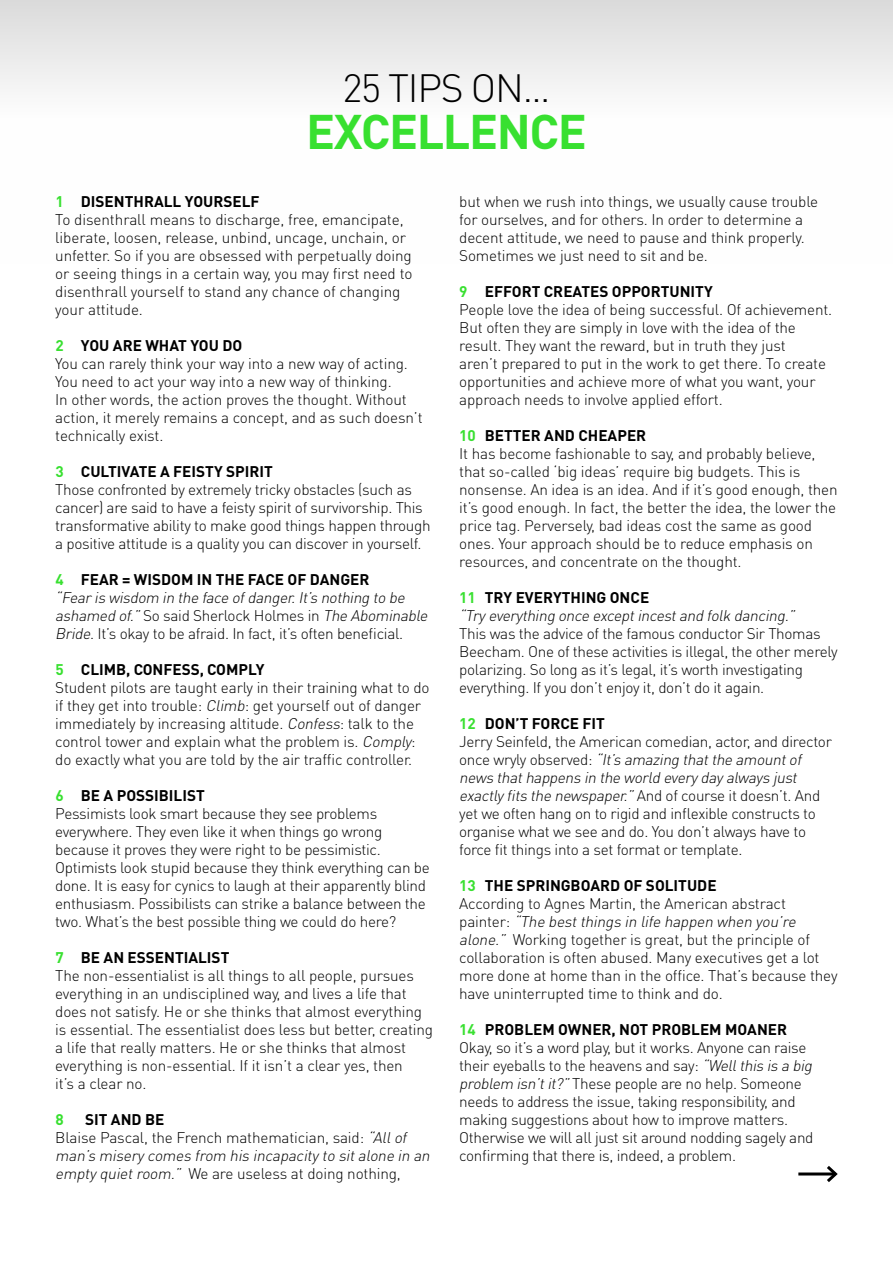
<style>
.page{position:relative;width:893px;height:1263px;background:#fff}
.page>*{position:absolute;margin:0;border:0;box-sizing:border-box;transform-origin:0 0}
.t1{font:700 48px "DIN Pro";letter-spacing:-.03em;color:#38e030}
.t2{font:300 39px "DIN Pro";letter-spacing:-.03em;color:#000}
.t3{font:300 15.3px/18px "DIN Pro";letter-spacing:-.01em;color:#000}
.t4{font:italic 300 15.3px/18px "DIN Pro";color:#000}
.t5{font:700 15.3px "DIN Pro";color:#38e030}
.s1{font-weight:700;color:#38e030}
.s2{font-weight:700}
.s3{font-weight:700;font-style:normal;color:#38e030}
.s4{font-weight:700;font-style:normal}
.s5{font-style:normal}
.s6{font-style:italic}
</style>
<div class="page">
<div style="left:0;top:0;width:893px;height:263px;background:linear-gradient(to bottom,#e5e5e5,#fff)"></div>
<hr style="left:798px;top:1172px;width:37px;height:3px;background:#000">
<svg style="left:824px;top:1166px;width:14px;height:16px"></svg>
<h2 class="t2" style="left:342px;top:62px;width:209px">25 TIPS ON...</h2>
<h1 class="t1" style="left:306px;top:99px;width:282px">EXCELLENCE</h1>
<p class="t3" style="left:55px;top:192px;width:359px"><span class="s1">1</span> <span class="s2">DISENTHRALL YOURSELF<br></span>To disenthrall means to discharge, free, emancipate, liberate, loosen, release, unbind, uncage, unchain, or unfetter. So if you are obsessed with perpetually doing or seeing things in a certain way, you may first need to disenthrall yourself to stand any chance of changing your attitude.</p>
<p class="t3" style="left:55px;top:336px;width:369px"><span class="s1">2</span> <span class="s2">YOU ARE WHAT YOU DO<br></span>You can rarely think your way into a new way of acting.<br>You need to act your way into a new way of thinking.<br>In other words, the action proves the thought. Without action, it merely remains a concept, and as such doesn’t technically exist.</p>
<p class="t3" style="left:55px;top:462px;width:377px"><span class="s1">3</span> <span class="s2">CULTIVATE A FEISTY SPIRIT<br></span>Those confronted by extremely tricky obstacles (such as cancer) are said to have a feisty spirit of survivorship. This transformative ability to make good things happen through a positive attitude is a quality you can discover in yourself.</p>
<p class="t4" style="left:55px;top:570px;width:377px"><span class="s3">4</span> <span class="s4">FEAR = WISDOM IN THE FACE OF DANGER<br></span>“Fearis wisdom in the face ofdanger.It’s nothing to be ashamed of.”<span class="s5">So sa i d S h e rlo c k H o l m es i n</span> The Abominable Bride<span class="s5">. It’s okay to be afraid. In fact, it’s often beneficial.</span></p>
<p class="t3" style="left:55px;top:660px;width:376px"><span class="s1">5</span> <span class="s2">CLIMB, CONFESS, COMPLY<br></span>Student pilots are taught early in their training what to do if they get into trouble: <span class="s6">Climb</span>: get yourself out of danger immediately by increasing altitude. <span class="s6">Confess</span>: talk to the control tower and explain what the problem is. <span class="s6">Comply</span>: do exactly what you are told by the air traffic controller.</p>
<p class="t3" style="left:55px;top:786px;width:376px"><span class="s1">6</span> <span class="s2">BE A POSSIBILIST<br></span>Pessimists look smart because they see problems everywhere. They even like it when things go wrong because it proves they were right to be pessimistic.<br>Optimists look stupid because they think everything can be done. It is easy for cynics to laugh at their apparently blind enthusiasm. Possibilists can strike a balance between the two. What’s the best possible thing we could do here?</p>
<p class="t3" style="left:55px;top:948px;width:379px"><span class="s1">7</span> <span class="s2">BE AN ESSENTIALIST<br></span>The non-essentialist is all things to all people, pursues everything in an undisciplined way, and lives a life that does not satisfy. He or she thinks that almost everything is essential. The essentialist does less but better, creating a life that really matters. He or she thinks that almost everything is non-essential. If it isn’t a clear yes, then<br>it’s a clear no.</p>
<p class="t5" style="left:55px;top:1109px;width:10px">8</p>
<p class="t4" style="left:55px;top:1110px;width:379px;text-indent:30px"><span class="s4">SIT AND BE<br></span><span class="s5">Blaise Pascal, the French mathematician, said:</span> “Allof man’s miserycomes from his incapacityto sitalone in an emptyquietroom.” <span class="s5">We are useless at doing nothing,</span></p>
<p class="t3" style="left:459px;top:192px;width:360px">but when we rush into things, we usually cause trouble for ourselves, and for others. In order to determine a decent attitude, we need to pause and think properly.<br>Sometimes we just need to sit and be.</p>
<p class="t3" style="left:459px;top:282px;width:375px"><span class="s1">9</span> <span class="s2">EFFORT CREATES OPPORTUNITY<br></span>People love the idea of being successful. Of achievement.<br>But often they are simply in love with the idea of the result. They want the reward, but in truth they just<br>aren’t prepared to put in the work to get there. To create opportunities and achieve more of what you want, your approach needs to involve applied effort.</p>
<p class="t3" style="left:459px;top:426px;width:380px"><span class="s1">10</span> <span class="s2">BETTER AND CHEAPER<br></span>It has become fashionable to say, and probably believe, that so-called ‘big ideas’ require big budgets. This is nonsense. An idea is an idea. And if it’s good enough, then it’s good enough. In fact, the better the idea, the lower the price tag. Perversely, bad ideas cost the same as good ones. Your approach should be to reduce emphasis on resources, and concentrate on the thought.</p>
<p class="t4" style="left:459px;top:588px;width:340px"><span class="s3">11</span> <span class="s4">TRY EVERYTHING ONCE<br></span>“Tryeverything once exceptincestand folk dancing.”</p>
<p class="t3" style="left:459px;top:624px;width:380px">This was the advice of the famous conductor Sir Thomas Beecham. One of these activities is illegal, the other merely polarizing. So long as it’s legal, it’s worth investigating everything. If you don’t enjoy it, don’t do it again.</p>
<p class="t3" style="left:459px;top:714px;width:374px"><span class="s1">12</span> <span class="s2">DON’T FORCE FIT<br></span>Jerry Seinfeld, the American comedian, actor, and director o n c e w ry ly o b s e rve d : <span class="s6">“It’s amazing thatthe amountof news thathappens in the world everydayalways just exactlyfits the newspaper.”</span>A n d o f co u rs e i t d o e s n ’ t . A n d yet we often hang on to rigid and inflexible constructs to organise what we see and do. You don’t always have to force fit things into a set format or template.</p>
<p class="t3" style="left:459px;top:876px;width:380px"><span class="s1">13</span> <span class="s2">THE SPRINGBOARD OF SOLITUDE<br></span>According to Agnes Martin, the American abstract<br>p a i n t e r : <span class="s6">“The bestthings in life happen when you’re alone.”</span> Working together is great, but the principle of collaboration is often abused. Many executives get a lot more done at home than in the office. That’s because they have uninterrupted time to think and do.</p>
<p class="t3" style="left:459px;top:1020px;width:358px"><span class="s1">14</span> <span class="s2">PROBLEM OWNER, NOT PROBLEM MOANER </span>Okay, so it’s a word play, but it works. Anyone can raise their eyeballs to the heavens and say: <span class="s6">“Wellthis is a big problem isn’tit?”</span>These people are no help. Someone needs to address the issue, taking responsibility, and making suggestions about how to improve matters.<br>Otherwise we will all just sit around nodding sagely and confirming that there is, indeed, a problem.</p>
</div>
